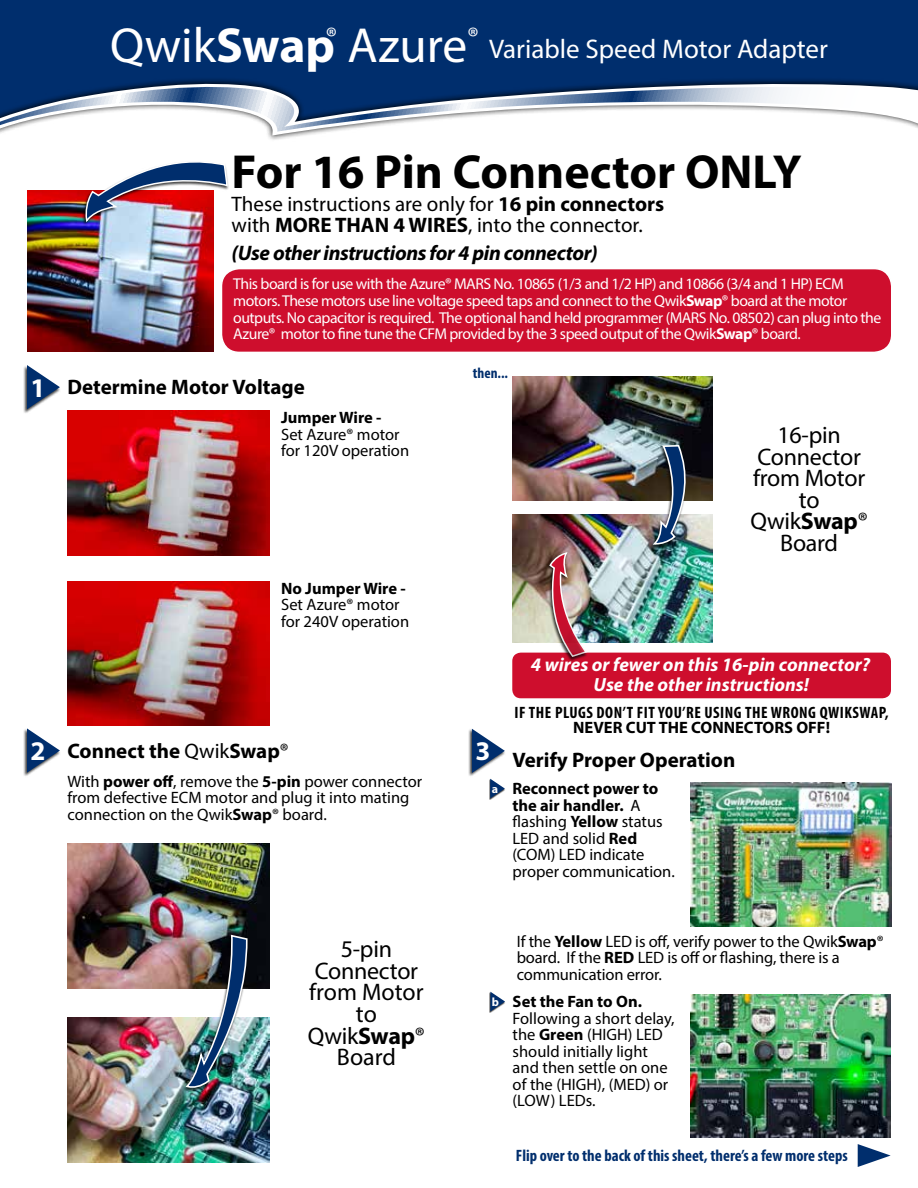
<style>
.page{position:relative;width:918px;height:1188px;background:#fff}
.page>*{position:absolute;margin:0;border:0;box-sizing:border-box;transform-origin:0 0}
.t1{font:49.5px "Myriad Pro";color:#fff}
.t2{font:700 48px "Myriad Pro";color:#000}
.t3{font:27px "Myriad Pro";color:#fff}
.t4{font:700 27px "Myriad Pro";color:#fff}
.t5{font:24px/21.6px "Myriad Pro";letter-spacing:-.01em;color:#000;text-align:center}
.t6{font:21px/21px "Myriad Pro";color:#000}
.t7{font:700 21px "Myriad Pro";color:#000}
.t8{font:italic 700 21px "Myriad Pro";letter-spacing:-.02em;color:#000}
.t9{font:italic 700 19.2px/19.2px "Myriad Pro";color:#fff;text-align:center}
.t10{font:16.5px/16.5px "Myriad Pro";color:#000}
.t11{font:700 16.5px "Myriad Pro";color:#000}
.t12{font:700 condensed 16.5px "Myriad Pro";color:#002e6d}
.t13{font:700 condensed 16.5px "Myriad Pro";letter-spacing:.03em;color:#000}
.t14{font:15.75px/16.5px "Myriad Pro";letter-spacing:-.03em;color:#fff}
.t15{font:700 condensed 15px "Myriad Pro";color:#002e6d}
.t16{font:700 12px "Myriad Pro";color:#fff}
.s1{font-weight:700}
.s2{font-weight:400}
</style>
<div class="page">
<div style="left:221px;top:269px;width:671px;height:83px;background:#ce0e2d;border-radius:18px"></div>
<div style="left:221px;top:268px;width:671px;height:85px;border:2px solid #fff;border-radius:18px"></div>
<img style="left:27px;top:190px;width:187px;height:162px">
<div style="left:82px;top:161px;width:147px;height:65px;background:#000;opacity:.75"></div>
<img style="left:85px;top:161px;width:144px;height:63px">
<div style="left:23px;top:365px;width:38px;height:49px;background:#000;opacity:.75"></div>
<svg style="left:27px;top:365px;width:33px;height:44px"></svg>
<div style="left:23px;top:728px;width:38px;height:49px;background:#000;opacity:.75"></div>
<svg style="left:27px;top:728px;width:33px;height:45px"></svg>
<div style="left:468px;top:728px;width:38px;height:50px;background:#000;opacity:.75"></div>
<svg style="left:472px;top:729px;width:33px;height:44px"></svg>
<img style="left:691px;top:783px;width:200px;height:143px">
<img style="left:691px;top:995px;width:200px;height:143px">
<div style="left:489px;top:779px;width:16px;height:21px;background:#000;opacity:.75"></div>
<svg style="left:490px;top:779px;width:15px;height:19px"></svg>
<div style="left:489px;top:992px;width:16px;height:21px;background:#000;opacity:.75"></div>
<svg style="left:490px;top:992px;width:15px;height:19px"></svg>
<img style="left:68px;top:411px;width:202px;height:144px">
<img style="left:68px;top:581px;width:202px;height:145px">
<img style="left:68px;top:844px;width:202px;height:144px">
<img style="left:68px;top:1018px;width:202px;height:144px">
<div style="left:182px;top:935px;width:67px;height:158px;background:#000;opacity:.75"></div>
<img style="left:184px;top:612px;width:64px;height:477px">
<img style="left:513px;top:376px;width:199px;height:125px">
<img style="left:513px;top:514px;width:200px;height:129px">
<div style="left:512px;top:653px;width:379px;height:45px;background:#ce0e2d;border-radius:9px"></div>
<div style="left:649px;top:445px;width:38px;height:104px;background:#000;opacity:.75"></div>
<img style="left:651px;top:444px;width:42px;height:102px">
<div style="left:546px;top:552px;width:42px;height:109px;background:#000;opacity:.75"></div>
<img style="left:547px;top:551px;width:42px;height:107px">
<svg style="left:858px;top:1144px;width:33px;height:23px"></svg>
<div style="left:0;top:0;width:918px;height:77px;background:#002e6d"></div>
<svg style="left:0;top:132px;width:325px;height:8px"></svg>
<svg style="left:0;top:78px;width:918px;height:54px"></svg>
<h1 class="t1" style="left:110px;top:15px;width:226px">Qwik<span class="s1">Swap</span></h1>
<h3 class="t3" style="left:489px;top:33px;width:340px">Variable Speed Motor Adapter</h3>
<h1 class="t1" style="left:326px;top:15px;width:155px"><sup>®</sup> Azure<sup>®</sup></h1>
<h2 class="t2" style="left:232px;top:140px;width:572px">For 16 Pin Connector ONLY</h2>
<p class="t6" style="left:232px;top:193px;width:434px">These instructions are only for <span class="s1">16 pin connectors </span>with <span class="s1">MORE THAN 4 WIRES</span>, into the connector.</p>
<p class="t8" style="left:232px;top:239px;width:368px">(Use other instructions for 4 pin connector)</p>
<h3 class="t4" style="left:31px;top:370px;width:16px">1</h3>
<p class="t14" style="left:233px;top:276px;width:650px">This board is for use with the Azure® MARS No. 10865 (1/3 and 1/2 HP) and 10866 (3/4 and 1 HP) ECM motors. These motors use line voltage speed taps and connect to the Qwik<span class="s1">Swap</span>® board at the motor outputs. No capacitor is required. The optional hand held programmer (MARS No. 08502) can plug into the Azure® motor to fine tune the CFM provided by the 3 speed output of the Qwik<span class="s1">Swap</span>® board.</p>
<p class="t7" style="left:68px;top:374px;width:239px">Determine Motor Voltage</p>
<p class="t11" style="left:281px;top:407px;width:102px">Jumper Wire -</p>
<p class="t10" style="left:281px;top:426px;width:130px">Set Azure® motor for 120V operation</p>
<p class="t11" style="left:281px;top:577px;width:126px">No Jumper Wire -</p>
<p class="t10" style="left:281px;top:596px;width:130px">Set Azure® motor for 240V operation</p>
<p class="t15" style="left:473px;top:363px;width:37px">then...</p>
<h3 class="t5" style="left:751px;top:424px;width:119px">16-pin<br>Connector from Motor to<br>Qwik<span class="s1">Swap</span>®<br>Board</h3>
<p class="t9" style="left:531px;top:655px;width:341px">4 wires or fewer on this 16-pin connector?<br>Use the other instructions!</p>
<p class="t13" style="left:514px;top:702px;width:376px">IF THE PLUGS DON’T FIT YOU’RE USING THE WRONG QWIKSWAP,</p>
<p class="t11" style="left:573px;top:716px;width:258px">NEVER CUT THE CONNECTORS OFF!</p>
<h3 class="t4" style="left:31px;top:733px;width:16px">2</h3>
<h3 class="t4" style="left:476px;top:734px;width:16px">3</h3>
<p class="t10" style="left:68px;top:773px;width:356px">With <span class="s1">power off</span>, remove the <span class="s1">5-pin</span> power connector from defective ECM motor and plug it into mating connection on the Qwik<span class="s1">Swap</span>® board.</p>
<p class="t10" style="left:512px;top:780px;width:164px"><span class="s1">Reconnect power to the air handler.</span> A flashing <span class="s1">Yellow</span> status<br>LED and solid <span class="s1">Red </span>(COM) LED indicate proper communication.</p>
<p class="t7" style="left:68px;top:737px;width:223px">Connect the <span class="s2">Qwik</span>Swap<span class="s2">®</span></p>
<p class="t7" style="left:512px;top:746px;width:224px">Verify Proper Operation</p>
<p class="t16" style="left:492px;top:781px;width:8px">a</p>
<h3 class="t5" style="left:308px;top:938px;width:119px">5-pin<br>Connector from Motor to<br>Qwik<span class="s1">Swap</span>®<br>Board</h3>
<p class="t16" style="left:492px;top:994px;width:9px">b</p>
<p class="t10" style="left:517px;top:933px;width:368px">If the <span class="s1">Yellow</span> LED is off, verify power to the Qwik<span class="s1">Swap</span>® board. If the <span class="s1">RED</span> LED is off or flashing, there is a communication error.</p>
<p class="t11" style="left:513px;top:991px;width:131px">Set the Fan to On.</p>
<p class="t10" style="left:513px;top:1010px;width:163px">Following a short delay, the <span class="s1">Green</span> (HIGH) LED should initially light and then settle on one of the (HIGH), (MED) or (LOW) LEDs.</p>
<p class="t12" style="left:516px;top:1145px;width:333px">Flip over to the back of this sheet, there’s a few more steps</p>
</div>
